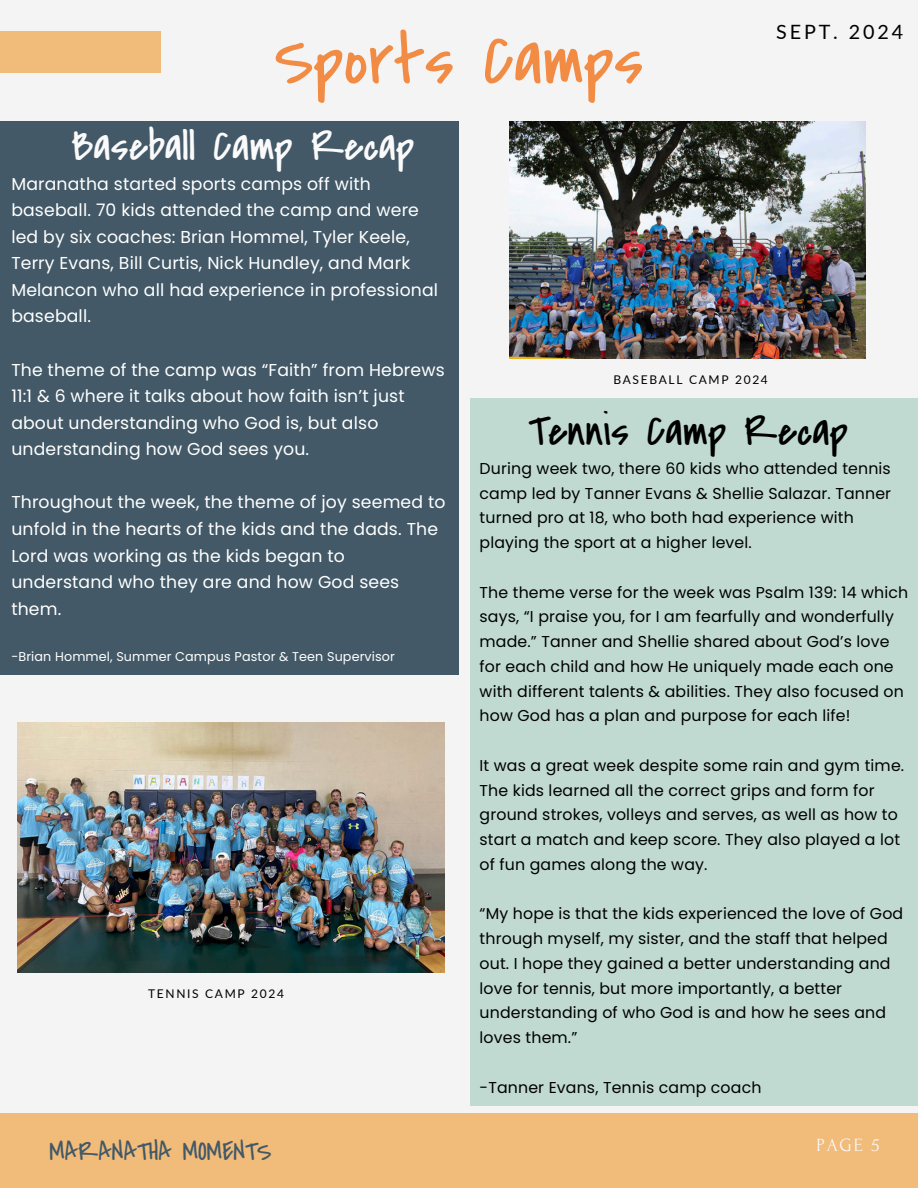
<style>
.page{position:relative;width:918px;height:1188px;background:#f4f4f4}
.page>*{position:absolute;margin:0;border:0;box-sizing:border-box;transform-origin:0 0}
.t1{font:73.05px "Covered By Your Grace";color:#f28b43}
.t2{font:44.55px "Covered By Your Grace";color:#fafafa}
.t3{font:44.55px "Covered By Your Grace";color:#000}
.t4{font:27px "Covered By Your Grace";color:#435967}
.t5{font:19.8px "Lato";letter-spacing:.145em;color:#000}
.t6{font:18.6px "Forum";color:#fafafa}
.t7{font:17.25px/26.5px "Poppins";letter-spacing:.01em;color:#fff}
.t8{font:15.75px/24.8px "Poppins";letter-spacing:.01em;color:#000}
.t9{font:12.75px "Poppins";letter-spacing:.01em;color:#fff}
.t10{font:12px "Lato";letter-spacing:.14em;color:#000}
</style>
<div class="page">
<div style="left:0;top:121px;width:459px;height:554px;background:#435967"></div>
<div style="left:0;top:31px;width:161px;height:42px;background:#f1bb7a"></div>
<div style="left:0;top:1113px;width:918px;height:75px;background:#f1bb7a"></div>
<div style="left:470px;top:398px;width:448px;height:707px;background:#c0dad2"></div>
<img style="left:510px;top:121px;width:355px;height:238px">
<img style="left:18px;top:723px;width:426px;height:249px">
<h6 class="t1" style="left:275px;top:13px;width:370px">Sports Camps</h6>
<h5 class="t2" style="left:71px;top:117px;width:345px">Baseball Camp Recap</h5>
<h4 class="t5" style="left:776px;top:19px;width:128px">SEPT. 2024</h4>
<h2 class="t7" style="left:11px;top:170px;width:428px">Maranatha started sports camps off with baseball. 70 kids attended the camp and were led by six coaches: Brian Hommel, Tyler Keele, Terry Evans, Bill Curtis, Nick Hundley, and Mark Melancon who all had experience in professional baseball.</h2>
<p class="t7" style="left:11px;top:356px;width:435px">The theme of the camp was “Faith” from Hebrews 11:1 &amp; 6 where it talks about how faith isn’t just about understanding who God is, but also understanding how God sees you.</p>
<h5 class="t7" style="left:11px;top:489px;width:436px">Throughout the week, the theme of joy seemed to unfold in the hearts of the kids and the dads. The Lord was working as the kids began to understand who they are and how God sees them.</h5>
<h5 class="t9" style="left:11px;top:648px;width:385px">-Brian Hommel, Summer Campus Pastor &amp; Teen Supervisor</h5>
<h5 class="t10" style="left:148px;top:986px;width:137px">TENNIS CAMP 2024</h5>
<h5 class="t4" style="left:49px;top:1133px;width:224px">MARANATHA MOMENTS</h5>
<h5 class="t10" style="left:613px;top:372px;width:156px">BASEBALL CAMP 2024</h5>
<h5 class="t3" style="left:529px;top:402px;width:321px">Tennis Camp Recap</h5>
<h5 class="t8" style="left:480px;top:456px;width:413px">During week two, there 60 kids who attended tennis camp led by Tanner Evans &amp; Shellie Salazar. Tanner turned pro at 18, who both had experience with playing the sport at a higher level.</h5>
<h2 class="t8" style="left:480px;top:580px;width:430px">The theme verse for the week was Psalm 139: 14 which says, “I praise you, for I am fearfully and wonderfully made.” Tanner and Shellie shared about God’s love for each child and how He uniquely made each one with different talents &amp; abilities. They also focused on how God has a plan and purpose for each life!</h2>
<p class="t8" style="left:480px;top:753px;width:426px">It was a great week despite some rain and gym time.<br>The kids learned all the correct grips and form for ground strokes, volleys and serves, as well as how to start a match and keep score. They also played a lot of fun games along the way.</p>
<h6 class="t8" style="left:480px;top:902px;width:425px">“My hope is that the kids experienced the love of God through myself, my sister, and the staff that helped out. I hope they gained a better understanding and love for tennis, but more importantly, a better understanding of who God is and how he sees and loves them.”</h6>
<h3 class="t8" style="left:480px;top:1075px;width:283px">-Tanner Evans, Tennis camp coach</h3>
<p class="t6" style="left:816px;top:1135px;width:65px">PAGE 5</p>
</div>
